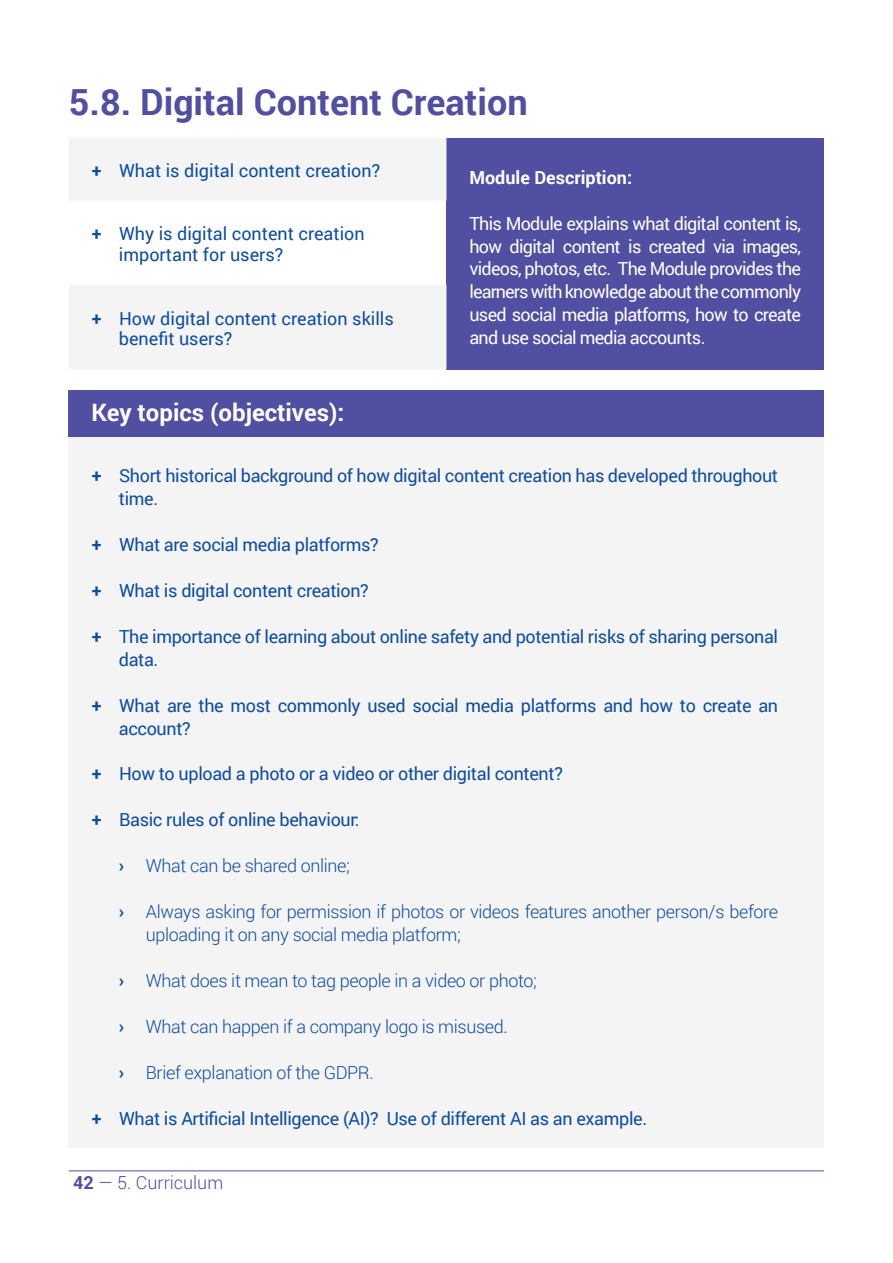
<style>
.page{position:relative;width:893px;height:1263px;background:#fff}
.page>*{position:absolute;margin:0;border:0;box-sizing:border-box;transform-origin:0 0}
.t1{font:700 36px "Roboto";color:#504fa1}
.t2{font:700 24px "Roboto";color:#fff}
.t3{font:18px/23px "Roboto";letter-spacing:-.02em;color:#0d4da1}
.t4{font:300 18px/23px "Roboto";letter-spacing:-.02em;color:#0d4da1}
.t5{font:18px/23px "Roboto";letter-spacing:-.04em;color:#fff;text-align:justify}
.t6{font:18px/20.2px "Roboto";color:#0d4da1}
.t7{font:700 18px "Roboto";color:#fff}
.t8{font:300 18px "Roboto";color:#504fa1}
.s1{font-weight:700}
</style>
<div class="page">
<hr style="left:69px;top:1170px;width:755px;height:1px;background:#504fa1">
<div style="left:446px;top:138px;width:378px;height:231px;background:#504fa1"></div>
<div style="left:69px;top:437px;width:755px;height:711px;background:#f5f4f4"></div>
<div style="left:69px;top:391px;width:755px;height:46px;background:#504fa1"></div>
<svg style="left:69px;top:139px;width:377px;height:230px;fill:#f5f4f4"></svg>
<h1 class="t1" style="left:69px;top:77px;width:460px">5.8. Digital Content Creation</h1>
<p class="t6" style="left:92px;top:160px;width:290px"><span class="s1">+</span> What is digital content creation?</p>
<p class="t6" style="left:119px;top:223px;width:247px;text-indent:-27px"><span class="s1">+</span> Why is digital content creation important for users?</p>
<p class="t6" style="left:119px;top:308px;width:277px;text-indent:-27px"><span class="s1">+</span> How digital content creation skills benefit users?</p>
<h2 class="t2" style="left:92px;top:395px;width:254px">Key topics (objectives):</h2>
<p class="t7" style="left:469px;top:165px;width:164px">Module Description:</p>
<p class="t5" style="left:469px;top:211px;width:333px">This Module explains what digital content is, how digital content is created via images, videos, photos, etc. The Module provides the learners with knowledge about the commonly used social media platforms, how to create and use social media accounts.</p>
<p class="t3" style="left:119px;top:464px;width:661px;text-indent:-27px"><span class="s1">+</span> Short historical background of how digital content creation has developed throughout time.</p>
<p class="t3" style="left:92px;top:532px;width:288px"><span class="s1">+</span> What are social media platforms?</p>
<p class="t3" style="left:92px;top:578px;width:278px"><span class="s1">+</span> What is digital content creation?</p>
<p class="t3" style="left:119px;top:624px;width:661px;text-indent:-27px"><span class="s1">+</span> The importance of learning about online safety and potential risks of sharing personal data.</p>
<p class="t3" style="left:119px;top:693px;width:661px;text-indent:-27px"><span class="s1">+</span> What are the most commonly used social media platforms and how to create an account?</p>
<p class="t3" style="left:92px;top:762px;width:473px"><span class="s1">+</span> How to upload a photo or a video or other digital content?</p>
<p class="t3" style="left:92px;top:808px;width:269px"><span class="s1">+</span> Basic rules of online behaviour:</p>
<p class="t4" style="left:119px;top:854px;width:233px"><span class="s1">›</span> What can be shared online;</p>
<p class="t4" style="left:146px;top:900px;width:634px;text-indent:-27px"><span class="s1">›</span> Always asking for permission if photos or videos features another person/s before uploading it on any social media platform;</p>
<p class="t4" style="left:119px;top:968px;width:420px"><span class="s1">›</span> What does it mean to tag people in a video or photo;</p>
<p class="t4" style="left:119px;top:1014px;width:390px"><span class="s1">›</span> What can happen if a company logo is misused.</p>
<p class="t4" style="left:119px;top:1060px;width:256px"><span class="s1">›</span> Brief explanation of the GDPR.</p>
<p class="t3" style="left:92px;top:1106px;width:557px"><span class="s1">+</span> What is Artificial Intelligence (AI)? Use of different AI as an example.</p>
<p class="t8" style="left:73px;top:1170px;width:152px"><span class="s1">42</span> — 5. Curriculum</p>
</div>
